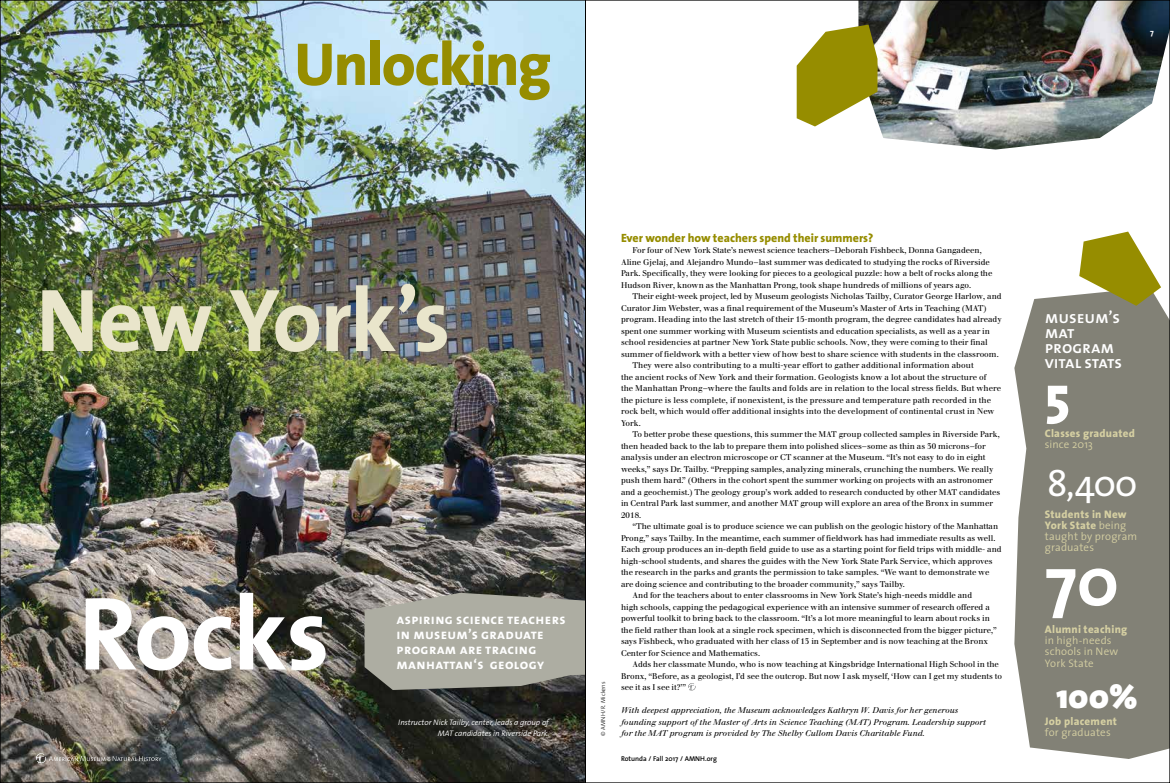
<style>
.page{position:relative;width:1170px;height:783px;background:#fff}
.page>*{position:absolute;margin:0;border:0;box-sizing:border-box;transform-origin:0 0}
.t1{font:700 105px "The Sans";letter-spacing:-.02em;color:#fff}
.t2{font:700 90px "The Sans";letter-spacing:-.025em;color:#e9e5cb}
.t3{font:700 70.3px "The Sans";color:#fff}
.t4{font:800 61px "The Sans";letter-spacing:-.025em;color:#968d00}
.t5{font:800 55px "The Sans";color:#fff}
.t6{font:37.1px "The Sans";color:#fff}
.t7{font:900 34px "The Sans";color:#fff}
.t8{font:17px/15px "The Sans Semi Bold Caps";letter-spacing:-.005em;color:#fff}
.t9{font:14px/15px "The Sans Bold Caps";letter-spacing:.025em;color:#fff}
.t10{font:800 12px "The Sans";color:#968d00}
.t11{font:300 11px/11px "The Sans";letter-spacing:.015em;color:#d5cfa2}
.t12{font:800 11px "The Sans";letter-spacing:.025em;color:#d5cfa2}
.t13{font:8.2px/11.5px "Walbaum";color:#000}
.t14{font:italic 8.2px/11.5px "Walbaum";letter-spacing:.01em;color:#000}
.t15{font:italic 300 8px/11.5px "The Sans";color:#fff;text-align:right}
.t16{font:700 8px "The Sans";color:#fff}
.t17{font:600 7px "The Sans";color:#000}
.t18{font:300 6px "The Sans";letter-spacing:.01em;color:#000}
.s1{font-weight:800}
</style>
<div class="page">
<img style="left:2px;top:2px;width:583px;height:779px">
<img style="left:858px;top:2px;width:310px;height:148px">
<div style="left:1014px;top:294px;width:154px;height:465px;background:#828176"></div>
<svg style="left:36px;top:753px;width:125px;height:10px"></svg>
<svg style="left:1079px;top:232px;width:82px;height:74px"></svg>
<svg style="left:797px;top:25px;width:81px;height:101px"></svg>
<svg style="left:365px;top:593px;width:220px;height:97px;background:#a2a298"></svg>
<svg style="left:688px;top:683px;width:8px;height:7px"></svg>
<hr style="left:585px;top:0;width:1px;height:783px;background:#000">
<p class="t16" style="left:16px;top:25px;width:6px">6</p>
<p class="t16" style="left:1150px;top:25px;width:5px">7</p>
<h3 class="t4" style="left:294px;top:13px;width:259px">Unlocking</h3>
<h2 class="t2" style="left:36px;top:245px;width:416px">New York’s</h2>
<h1 class="t1" style="left:78px;top:546px;width:253px">Rocks</h1>
<h3 class="t9" style="left:397px;top:612px;width:171px">aspiring science teachers in museum’s graduate program are tracing</h3>
<h3 class="t9" style="left:397px;top:657px;width:149px">manhattan‘s geology</h3>
<p class="t15" style="left:398px;top:716px;width:153px">Instructor Nick Tailby, center, leads a group of<br>MAT candidates in Riverside Park.</p>
<p class="t18" style="left:598px;top:736px;width:56px;rotate:-90deg">© AMNH/R. Mickens</p>
<h3 class="t10" style="left:621px;top:227px;width:254px">Ever wonder how teachers spend their summers?</h3>
<p class="t13" style="left:621px;top:245px;width:373px;text-indent:12px">For four of New York State’s newest science teachers—Deborah Fishbeck, Donna Gangadeen, Aline Gjelaj, and Alejandro Mundo—last summer was dedicated to studying the rocks of Riverside Park. Specifically, they were looking for pieces to a geological puzzle: how a belt of rocks along the Hudson River, known as the Manhattan Prong, took shape hundreds of millions of years ago.</p>
<p class="t13" style="left:633px;top:291px;width:371px">Their eight-week project, led by Museum geologists Nicholas Tailby, Curator George Harlow, and</p>
<p class="t13" style="left:621px;top:302px;width:367px">Curator Jim Webster, was a final requirement of the Museum’s Master of Arts in Teaching (MAT)</p>
<p class="t13" style="left:621px;top:314px;width:382px">program. Heading into the last stretch of their 15-month program, the degree candidates had already</p>
<p class="t13" style="left:621px;top:325px;width:371px">spent one summer working with Museum scientists and education specialists, as well as a year in</p>
<p class="t13" style="left:621px;top:337px;width:368px">school residencies at partner New York State public schools. Now, they were coming to their final</p>
<p class="t13" style="left:621px;top:348px;width:379px">summer of fieldwork with a better view of how best to share science with students in the classroom.</p>
<p class="t13" style="left:633px;top:360px;width:343px">They were also contributing to a multi-year effort to gather additional information about</p>
<p class="t13" style="left:621px;top:371px;width:367px">the ancient rocks of New York and their formation. Geologists know a lot about the structure of</p>
<p class="t13" style="left:621px;top:383px;width:382px">the Manhattan Prong—where the faults and folds are in relation to the local stress fields. But where</p>
<p class="t13" style="left:621px;top:394px;width:372px">the picture is less complete, if nonexistent, is the pressure and temperature path recorded in the</p>
<p class="t13" style="left:621px;top:406px;width:375px">rock belt, which would offer additional insights into the development of continental crust in New</p>
<p class="t13" style="left:621px;top:417px;width:21px">York.</p>
<p class="t13" style="left:633px;top:429px;width:369px">To better probe these questions, this summer the MAT group collected samples in Riverside Park,</p>
<p class="t13" style="left:621px;top:440px;width:366px">then headed back to the lab to prepare them into polished slices—some as thin as 30 microns—for</p>
<p class="t13" style="left:621px;top:452px;width:366px">analysis under an electron microscope or CT scanner at the Museum. “It’s not easy to do in eight</p>
<p class="t13" style="left:621px;top:463px;width:374px">weeks,” says Dr. Tailby. “Prepping samples, analyzing minerals, crunching the numbers. We really</p>
<p class="t13" style="left:621px;top:475px;width:373px">push them hard.” (Others in the cohort spent the summer working on projects with an astronomer</p>
<p class="t13" style="left:621px;top:486px;width:381px">and a geochemist.) The geology group’s work added to research conducted by other MAT candidates</p>
<p class="t13" style="left:621px;top:498px;width:373px">in Central Park last summer, and another MAT group will explore an area of the Bronx in summer</p>
<p class="t13" style="left:621px;top:509px;width:22px">2018.</p>
<p class="t13" style="left:633px;top:521px;width:367px">“The ultimate goal is to produce science we can publish on the geologic history of the Manhattan</p>
<p class="t13" style="left:621px;top:532px;width:376px">Prong,” says Tailby. In the meantime, each summer of fieldwork has had immediate results as well.</p>
<p class="t13" style="left:621px;top:544px;width:382px">Each group produces an in-depth field guide to use as a starting point for field trips with middle- and</p>
<p class="t13" style="left:621px;top:555px;width:373px">high-school students, and shares the guides with the New York State Park Service, which approves</p>
<p class="t13" style="left:621px;top:567px;width:370px">the research in the parks and grants the permission to take samples. “We want to demonstrate we</p>
<p class="t13" style="left:621px;top:578px;width:285px">are doing science and contributing to the broader community,” says Tailby.</p>
<p class="t13" style="left:633px;top:590px;width:341px">And for the teachers about to enter classrooms in New York State’s high-needs middle and</p>
<p class="t13" style="left:621px;top:601px;width:370px">high schools, capping the pedagogical experience with an intensive summer of research offered a</p>
<p class="t13" style="left:621px;top:613px;width:370px">powerful toolkit to bring back to the classroom. “It’s a lot more meaningful to learn about rocks in</p>
<p class="t13" style="left:621px;top:624px;width:378px">the field rather than look at a single rock specimen, which is disconnected from the bigger picture,”</p>
<p class="t13" style="left:621px;top:636px;width:369px">says Fishbeck, who graduated with her class of 13 in September and is now teaching at the Bronx</p>
<p class="t13" style="left:621px;top:647px;width:141px">Center for Science and Mathematics.</p>
<p class="t13" style="left:633px;top:659px;width:368px">Adds her classmate Mundo, who is now teaching at Kingsbridge International High School in the</p>
<p class="t13" style="left:621px;top:670px;width:383px">Bronx, “Before, as a geologist, I’d see the outcrop. But now I ask myself, ‘How can I get my students to</p>
<p class="t13" style="left:621px;top:682px;width:67px">see it as I see it?’”</p>
<p class="t14" style="left:621px;top:704px;width:366px">With deepest appreciation, the Museum acknowledges Kathryn W. Davis for her generous founding support of the Master of Arts in Science Teaching (MAT) Program. Leadership support for the MAT program is provided by The Shelby Cullom Davis Charitable Fund.</p>
<p class="t17" style="left:621px;top:753px;width:97px">Rotunda / Fall 2017 / AMNH.org</p>
<h3 class="t8" style="left:1045px;top:309px;width:79px">museum’s mat program vital stats</h3>
<h3 class="t5" style="left:1045px;top:349px;width:27px">5</h3>
<h3 class="t12" style="left:1045px;top:424px;width:92px">Classes graduated</h3>
<h3 class="t11" style="left:1045px;top:439px;width:50px">since 2013</h3>
<h3 class="t6" style="left:1047px;top:452px;width:92px">8,400</h3>
<h3 class="t11" style="left:1045px;top:508px;width:94px"><span class="s1">Students in New<br>York State</span> being taught by program graduates</h3>
<h3 class="t3" style="left:1045px;top:523px;width:76px">70</h3>
<h3 class="t12" style="left:1045px;top:620px;width:84px">Alumni teaching</h3>
<h3 class="t11" style="left:1045px;top:634px;width:75px;line-height:11.5px">in high-needs schools in New<br>York State</h3>
<h3 class="t7" style="left:1056px;top:668px;width:83px">100%</h3>
<h3 class="t12" style="left:1045px;top:712px;width:74px">Job placement</h3>
<h3 class="t11" style="left:1045px;top:726px;width:67px">for graduates</h3>
</div>
